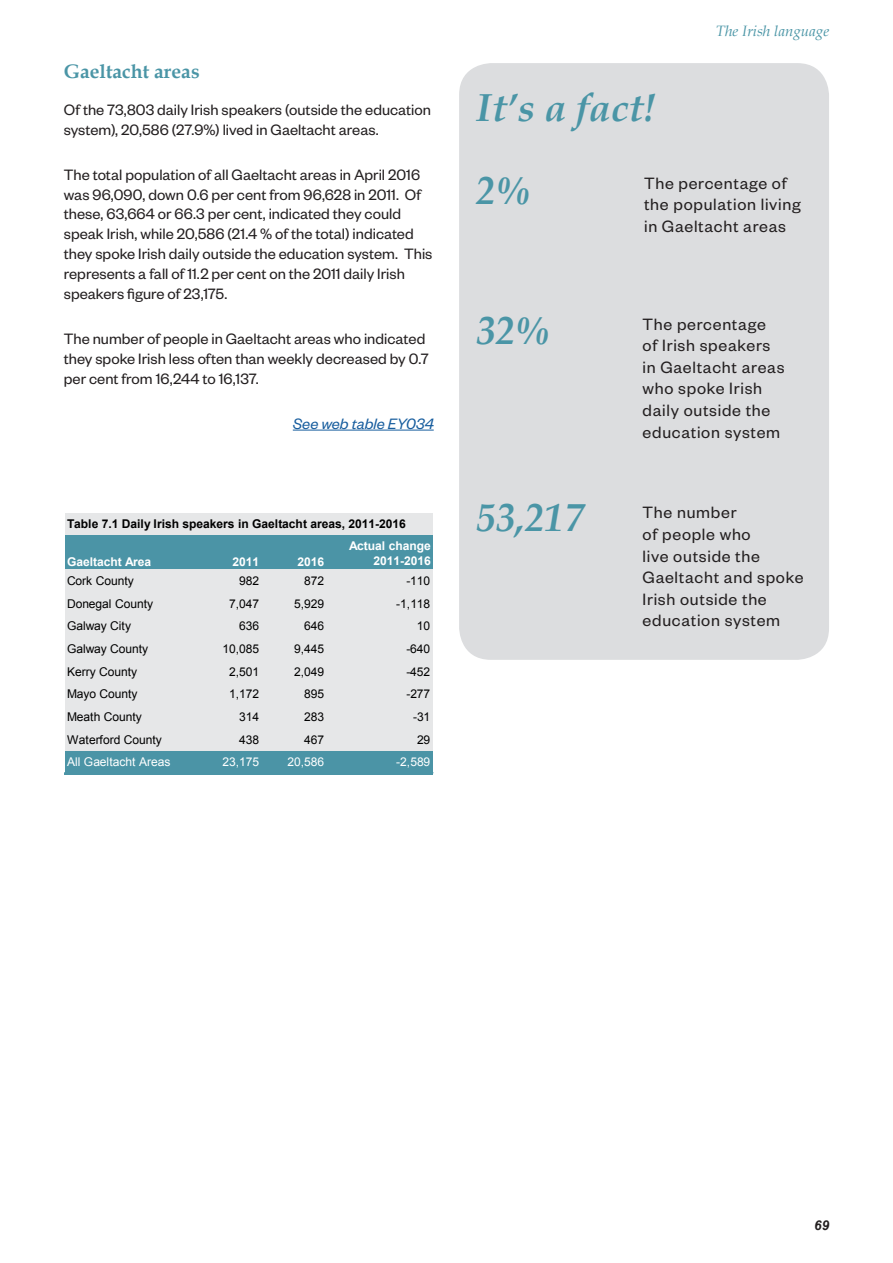
<style>
.page{position:relative;width:893px;height:1263px;background:#fff}
.page>*{position:absolute;margin:0;border:0;box-sizing:border-box;transform-origin:0 0}
.t1{font:italic 700 39px/82.8px "Book Antiqua";color:#4a95a6}
.t2{font:700 19.5px "Book Antiqua";color:#4a95a6}
.t3{font:18px/21.6px "Founders Grotesk";letter-spacing:.04em;color:#231f20}
.t4{font:16.5px/19.8px "Founders Grotesk";color:#231f20}
.t5{font:italic 16.5px "Founders Grotesk";color:#175d9e}
.t6{font:italic 15px "Book Antiqua";color:#4a95a6}
.t7{font:italic 700 13.5px "Arial";color:#231f20}
.t8{font:12px "Arial";letter-spacing:-.005em;color:#000}
.t9{font:700 12px "Arial";letter-spacing:-.005em;color:#000}
.t10{font:700 12px/15.9px "Arial";letter-spacing:-.005em;color:#fff;text-align:right}
.t11{font:12px "Arial";letter-spacing:-.005em;color:#fff}
</style>
<div class="page">
<hr style="left:293px;top:430px;width:141px;height:1px;background:#175d9e">
<div style="left:65px;top:513px;width:368px;height:22px;background:#e6e7e8"></div>
<div style="left:65px;top:535px;width:368px;height:34px;background:#4b94a6"></div>
<div style="left:65px;top:569px;width:368px;height:182px;background:#e6e7e8"></div>
<div style="left:65px;top:751px;width:368px;height:23px;background:#4b94a6"></div>
<hr style="left:64px;top:772px;width:369px;height:1px;background:#4b94a6">
<hr style="left:64px;top:773px;width:369px;height:1px;background:#4b94a6">
<div style="left:459px;top:63px;width:370px;height:597px;background:#dcdddf;border-radius:32px"></div>
<p class="t2" style="left:64px;top:58px;width:137px">Gaeltacht areas</p>
<p class="t4" style="left:64px;top:99px;width:369px">Of the 73,803 daily Irish speakers (outside the education system), 20,586 (27.9%) lived in Gaeltacht areas.</p>
<p class="t4" style="left:64px;top:164px;width:370px">The total population of all Gaeltacht areas in April 2016 was 96,090, down 0.6 per cent from 96,628 in 2011. Of these, 63,664 or 66.3 per cent, indicated they could speak Irish, while 20,586 (21.4 % of the total) indicated they spoke Irish daily outside the education system. This represents a fall of 11.2 per cent on the 2011 daily Irish speakers figure of 23,175.</p>
<p class="t4" style="left:64px;top:328px;width:367px">The number of people in Gaeltacht areas who indicated they spoke Irish less often than weekly decreased by 0.7 per cent from 16,244 to 16,137.</p>
<p class="t5" style="left:293px;top:414px;width:142px">See web table EY034</p>
<p class="t9" style="left:67px;top:516px;width:340px">Table 7.1 Daily Irish speakers in Gaeltacht areas, 2011-2016</p>
<p class="t10" style="left:67px;top:554px;width:86px">Gaeltacht Area</p>
<p class="t10" style="left:233px;top:554px;width:28px">2011</p>
<p class="t10" style="left:297px;top:554px;width:28px">2016</p>
<p class="t10" style="left:349px;top:538px;width:83px">Actual change<br>2011-2016</p>
<p class="t8" style="left:67px;top:573px;width:68px">Cork County</p>
<p class="t8" style="left:239px;top:573px;width:22px">982</p>
<p class="t8" style="left:304px;top:573px;width:22px">872</p>
<p class="t8" style="left:406px;top:573px;width:25px">-110</p>
<p class="t8" style="left:67px;top:595px;width:88px">Donegal County</p>
<p class="t8" style="left:229px;top:595px;width:32px">7,047</p>
<p class="t8" style="left:294px;top:595px;width:32px">5,929</p>
<p class="t8" style="left:396px;top:595px;width:36px">-1,118</p>
<p class="t8" style="left:67px;top:618px;width:65px">Galway City</p>
<p class="t8" style="left:239px;top:618px;width:22px">636</p>
<p class="t8" style="left:304px;top:618px;width:22px">646</p>
<p class="t8" style="left:417px;top:618px;width:15px">10</p>
<p class="t8" style="left:67px;top:641px;width:83px">Galway County</p>
<p class="t8" style="left:223px;top:641px;width:38px">10,085</p>
<p class="t8" style="left:294px;top:641px;width:32px">9,445</p>
<p class="t8" style="left:406px;top:641px;width:25px">-640</p>
<p class="t8" style="left:67px;top:663px;width:72px">Kerry County</p>
<p class="t8" style="left:229px;top:663px;width:32px">2,501</p>
<p class="t8" style="left:294px;top:663px;width:32px">2,049</p>
<p class="t8" style="left:406px;top:663px;width:25px">-452</p>
<p class="t8" style="left:67px;top:686px;width:72px">Mayo County</p>
<p class="t8" style="left:229px;top:686px;width:32px">1,172</p>
<p class="t8" style="left:304px;top:686px;width:22px">895</p>
<p class="t8" style="left:406px;top:686px;width:25px">-277</p>
<p class="t8" style="left:67px;top:709px;width:76px">Meath County</p>
<p class="t8" style="left:239px;top:709px;width:22px">314</p>
<p class="t8" style="left:304px;top:709px;width:22px">283</p>
<p class="t8" style="left:413px;top:709px;width:19px">-31</p>
<p class="t8" style="left:67px;top:731px;width:96px">Waterford County</p>
<p class="t8" style="left:239px;top:731px;width:22px">438</p>
<p class="t8" style="left:304px;top:731px;width:22px">467</p>
<p class="t8" style="left:417px;top:731px;width:15px">29</p>
<p class="t11" style="left:67px;top:754px;width:105px">All Gaeltacht Areas</p>
<p class="t11" style="left:223px;top:754px;width:38px">23,175</p>
<p class="t11" style="left:287px;top:754px;width:38px">20,586</p>
<p class="t11" style="left:396px;top:754px;width:36px">-2,589</p>
<p class="t6" style="left:716px;top:20px;width:115px">The Irish language</p>
<h1 class="t1" style="left:477px;top:66px;width:181px">It’s a fact!<br>2%</h1>
<p class="t3" style="left:644px;top:171px;width:158px">The percentage of the population living in Gaeltacht areas</p>
<h1 class="t1" style="left:477px;top:289px;width:75px">32%</h1>
<h1 class="t1" style="left:477px;top:476px;width:109px">53,217</h1>
<p class="t3" style="left:643px;top:312px;width:143px">The percentage of Irish speakers in Gaeltacht areas who spoke Irish daily outside the education system</p>
<p class="t3" style="left:643px;top:501px;width:162px">The number<br>of people who<br>live outside the<br>Gaeltacht and spoke<br>Irish outside the education system</p>
<p class="t7" style="left:814px;top:1216px;width:17px">69</p>
</div>
